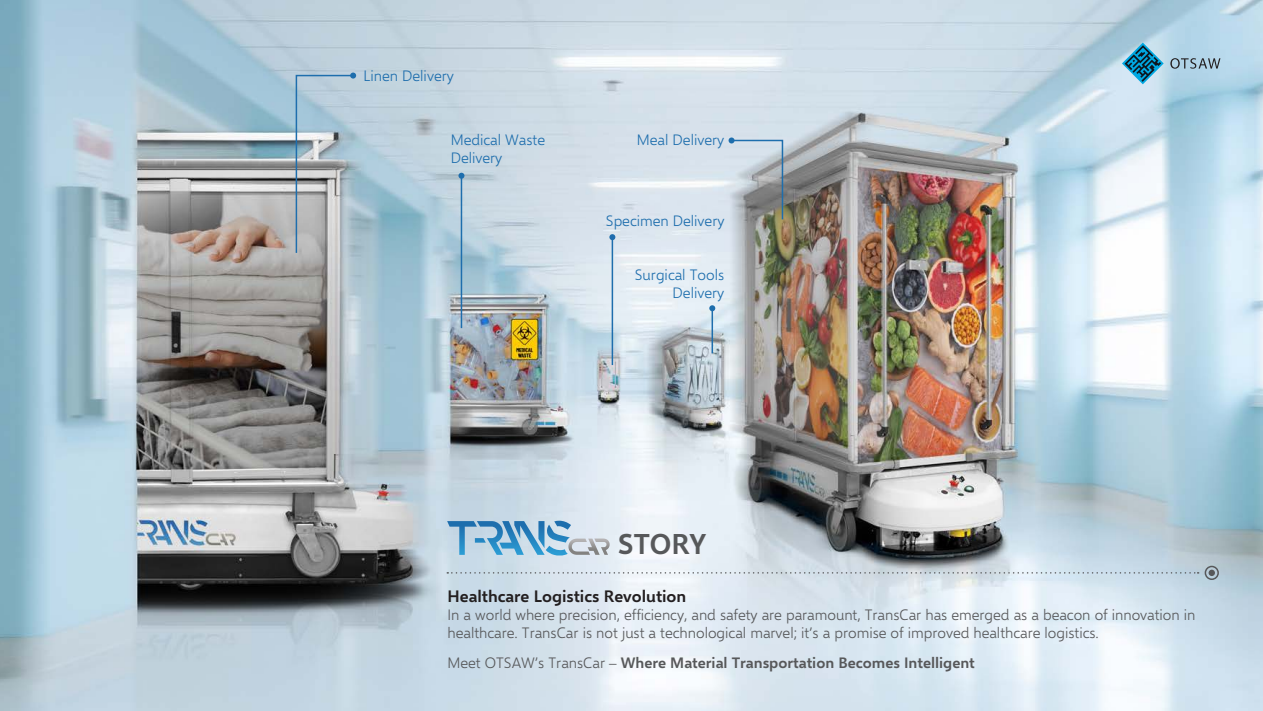
<style>
.page{position:relative;width:1263px;height:711px;background:#fff}
.page>*{position:absolute;margin:0;border:0;box-sizing:border-box;transform-origin:0 0}
.t1{font:600 28.5px "Selawik";color:#57585a}
.t2{font:600 16.5px "Selawik";color:#231f20}
.t3{font:300 15px/18px "Selawik";color:#57585a}
.t4{font:300 15px "Selawik";color:#1e6ead}
.t5{font:600 15px "Selawik";color:#57585a}
.s1{font-weight:300}
</style>
<div class="page">
<img style="left:0;top:0;width:1263px;height:710px">
<div style="left:1205px;top:565px;width:14px;height:14px;border:2px solid #57585a;border-radius:50%"></div>
<div style="left:1208px;top:569px;width:7px;height:6px;background:#57585a;border-radius:50%"></div>
<svg style="left:447px;top:571px;width:751px;height:2px;background:#c7d2da"></svg>
<hr style="left:461px;top:175px;width:1px;height:153px;background:#1e6ead">
<svg style="left:458px;top:172px;width:6px;height:6px"></svg>
<hr style="left:612px;top:237px;width:1px;height:128px;background:#1e6ead">
<svg style="left:609px;top:234px;width:6px;height:6px"></svg>
<hr style="left:711px;top:308px;width:2px;height:45px;background:#1e6ead">
<svg style="left:709px;top:305px;width:6px;height:6px"></svg>
<svg style="left:728px;top:137px;width:56px;height:84px;background:#abb4ba"></svg>
<svg style="left:295px;top:72px;width:61px;height:182px;background:#adbcc5"></svg>
<svg style="left:447px;top:520px;width:163px;height:35px;background:#99bed8"></svg>
<svg style="left:1170px;top:58px;width:50px;height:11px"></svg>
<svg style="left:1122px;top:43px;width:42px;height:41px;background:#64a5c0"></svg>
<p class="t4" style="left:364px;top:67px;width:92px">Linen Delivery</p>
<p class="t4" style="left:451px;top:130px;width:96px">Medical Waste</p>
<p class="t4" style="left:451px;top:148px;width:53px">Delivery</p>
<p class="t4" style="left:637px;top:131px;width:89px">Meal Delivery</p>
<p class="t4" style="left:606px;top:211px;width:120px">Specimen Delivery</p>
<p class="t4" style="left:635px;top:265px;width:91px">Surgical Tools</p>
<p class="t4" style="left:673px;top:283px;width:53px">Delivery</p>
<p class="t1" style="left:618px;top:526px;width:90px">STORY</p>
<p class="t2" style="left:447px;top:585px;width:240px">Healthcare Logistics Revolution</p>
<p class="t3" style="left:447px;top:605px;width:749px">In a world where precision, efficiency, and safety are paramount, TransCar has emerged as a beacon of innovation in healthcare. TransCar is not just a technological marvel; it’s a promise of improved healthcare logistics.</p>
<p class="t5" style="left:447px;top:653px;width:529px"><span class="s1">Meet OTSAW’s TransCar –</span> Where Material Transportation Becomes Intelligent</p>
</div>
